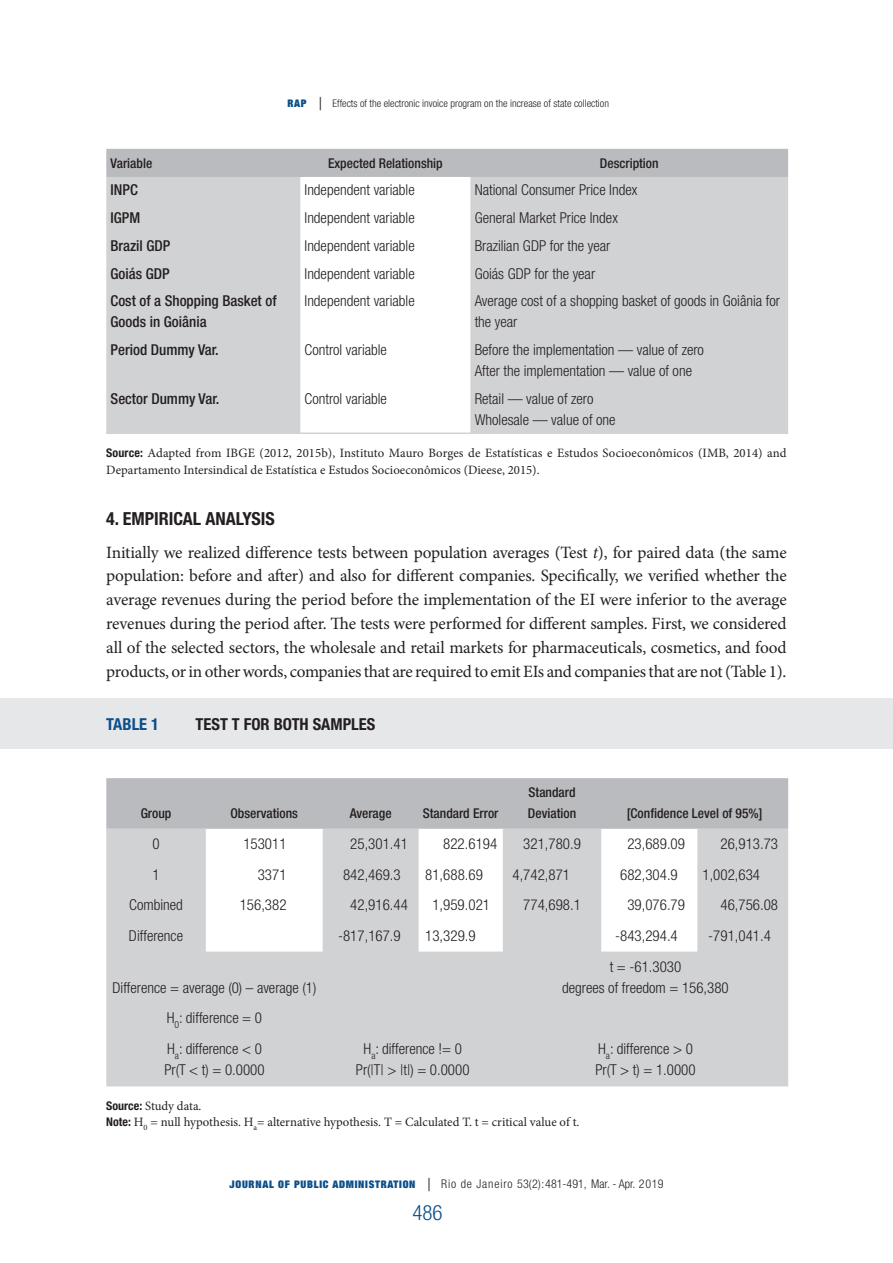
<style>
.page{position:relative;width:893px;height:1263px;background:#fff}
.page>*{position:absolute;margin:0;border:0;box-sizing:border-box;transform-origin:0 0}
.t1{font:300 condensed 21px "Helvetica Neue LT Std";color:#0c4f89}
.SUB1{font:700 condensed 18px "Helvetica Neue LT Std";color:#231f20}
.texto_3{font:17.25px/23.9px "Minion Pro";letter-spacing:-.02em;color:#231f20;text-align:justify}
.tit_tab{font:700 condensed 16.5px "Helvetica Neue LT Std";color:#231f20}
.tit_tab-2{font:700 condensed 16.5px "Helvetica Neue LT Std";color:#0c4f89}
.TEXTO_TAB{font:300 condensed 15px/21px "Helvetica Neue LT Std";color:#231f20}
.TEXTO_TAB-2{font:500 condensed 15px/21px "Helvetica Neue LT Std";color:#231f20}
.GARGANTA{font:500 condensed 13.5px/21px "Helvetica Neue LT Std";color:#231f20}
.fonte{font:12.75px/16.5px "Minion Pro";color:#231f20}
.t2{font:300 condensed 12px "Helvetica Neue LT Std";letter-spacing:.07em;color:#231f20}
.t3{font:300 condensed 10.5px "Helvetica Neue LT Std";color:#231f20}
.s1{font-family:"Helvetica Neue";font-weight:900;font-stretch:expanded;color:#0c4f89}
.s2{font-size:18px}
.s3{font-family:"Helvetica Neue LT Std";font-weight:700;font-stretch:condensed;font-size:12px}
.s4{font-style:italic}
.s5{font-family:"Helvetica Neue";font-weight:900;font-stretch:expanded;font-size:10.5px;color:#0c4f89}
</style>
<div class="page">
<div style="left:0;top:698px;width:893px;height:50px;background:#e6e7e9"></div>
<div style="left:106px;top:149px;width:682px;height:28px;background:#babbbe"></div>
<svg style="left:106px;top:177px;width:682px;height:255px;fill:#d1d2d4"></svg>
<hr style="left:106px;top:432px;width:194px;height:2px;background:#d1d2d4">
<hr style="left:300px;top:432px;width:170px;height:2px;background:#d1d2d4">
<hr style="left:470px;top:432px;width:318px;height:2px;background:#d1d2d4">
<div style="left:106px;top:778px;width:682px;height:51px;background:#babbbe"></div>
<svg style="left:106px;top:829px;width:682px;height:256px;fill:#d1d2d4"></svg>
<hr style="left:106px;top:1085px;width:100px;height:1px;background:#d1d2d4">
<hr style="left:206px;top:1085px;width:117px;height:1px;background:#d1d2d4">
<hr style="left:323px;top:1085px;width:96px;height:1px;background:#d1d2d4">
<hr style="left:419px;top:1085px;width:84px;height:1px;background:#d1d2d4">
<hr style="left:503px;top:1085px;width:98px;height:1px;background:#d1d2d4">
<hr style="left:601px;top:1085px;width:96px;height:1px;background:#d1d2d4">
<hr style="left:697px;top:1085px;width:91px;height:1px;background:#d1d2d4">
<p class="t3" style="left:287px;top:98px;width:323px"><span class="s1">RAP</span> <span class="s2">|</span> Effects of the electronic invoice program on the increase of state collection</p>
<p class="GARGANTA" style="left:111px;top:153px;width:43px">Variable</p>
<p class="GARGANTA" style="left:328px;top:153px;width:116px">Expected Relationship</p>
<p class="GARGANTA" style="left:600px;top:153px;width:60px">Description</p>
<p class="TEXTO_TAB-2" style="left:111px;top:179px;width:29px">INPC</p>
<p class="TEXTO_TAB" style="left:305px;top:179px;width:112px">Independent variable</p>
<p class="TEXTO_TAB" style="left:475px;top:179px;width:164px">National Consumer Price Index</p>
<p class="TEXTO_TAB-2" style="left:111px;top:207px;width:31px">IGPM</p>
<p class="TEXTO_TAB" style="left:305px;top:207px;width:112px">Independent variable</p>
<p class="TEXTO_TAB" style="left:475px;top:207px;width:145px">General Market Price Index</p>
<p class="TEXTO_TAB-2" style="left:111px;top:235px;width:61px">Brazil GDP</p>
<p class="TEXTO_TAB" style="left:305px;top:235px;width:112px">Independent variable</p>
<p class="TEXTO_TAB" style="left:475px;top:235px;width:137px">Brazilian GDP for the year</p>
<p class="TEXTO_TAB-2" style="left:111px;top:263px;width:61px">Goiás GDP</p>
<p class="TEXTO_TAB" style="left:305px;top:263px;width:112px">Independent variable</p>
<p class="TEXTO_TAB" style="left:475px;top:263px;width:122px">Goiás GDP for the year</p>
<p class="TEXTO_TAB-2" style="left:111px;top:290px;width:167px">Cost of a Shopping Basket of<br>Goods in Goiânia</p>
<p class="TEXTO_TAB" style="left:305px;top:290px;width:112px">Independent variable</p>
<p class="TEXTO_TAB" style="left:475px;top:290px;width:307px">Average cost of a shopping basket of goods in Goiânia for the year</p>
<p class="TEXTO_TAB-2" style="left:111px;top:339px;width:110px">Period Dummy Var.</p>
<p class="TEXTO_TAB" style="left:305px;top:339px;width:84px">Control variable</p>
<p class="TEXTO_TAB" style="left:475px;top:339px;width:231px">Before the implementation — value of zero</p>
<p class="TEXTO_TAB" style="left:475px;top:360px;width:219px">After the implementation — value of one</p>
<p class="TEXTO_TAB-2" style="left:111px;top:388px;width:110px">Sector Dummy Var.</p>
<p class="TEXTO_TAB" style="left:305px;top:388px;width:84px">Control variable</p>
<p class="TEXTO_TAB" style="left:475px;top:388px;width:120px">Retail — value of zero</p>
<p class="TEXTO_TAB" style="left:475px;top:409px;width:142px">Wholesale — value of one</p>
<p class="fonte" style="left:106px;top:445px;width:682px"><span class="s3">Source:</span> Adapted from IBGE (2012, 2015b), Instituto Mauro Borges de Estatísticas e Estudos Socioeconômicos (IMB, 2014) and<br>Departamento Intersindical de Estatística e Estudos Socioeconômicos (Dieese, 2015).</p>
<p class="SUB1" style="left:106px;top:508px;width:170px">4. EMPIRICAL ANALYSIS</p>
<p class="texto_3" style="left:106px;top:540px;width:682px">Initially we realized difference tests between population averages (Test <span class="s4">t</span>), for paired data (the same population: before and after) and also for different companies. Specifically, we verified whether the average revenues during the period before the implementation of the EI were inferior to the average revenues during the period after. The tests were performed for different samples. First, we considered all of the selected sectors, the wholesale and retail markets for pharmaceuticals, cosmetics, and food products, or in other words, companies that are required to emit EIs and companies that are not (Table 1).</p>
<p class="tit_tab-2" style="left:106px;top:714px;width:54px">TABLE 1</p>
<p class="tit_tab" style="left:196px;top:714px;width:181px">TEST T FOR BOTH SAMPLES</p>
<p class="GARGANTA" style="left:141px;top:803px;width:32px">Group</p>
<p class="GARGANTA" style="left:230px;top:803px;width:69px">Observations</p>
<p class="GARGANTA" style="left:350px;top:803px;width:43px">Average</p>
<p class="GARGANTA" style="left:423px;top:803px;width:77px">Standard Error</p>
<p class="GARGANTA" style="left:528px;top:782px;width:50px">Standard<br>Deviation</p>
<p class="GARGANTA" style="left:627px;top:803px;width:137px">[Confidence Level of 95%]</p>
<p class="TEXTO_TAB" style="left:152px;top:833px;width:9px">0</p>
<p class="TEXTO_TAB" style="left:243px;top:833px;width:45px">153011</p>
<p class="TEXTO_TAB" style="left:350px;top:833px;width:59px">25,301.41</p>
<p class="TEXTO_TAB" style="left:443px;top:833px;width:55px">822.6194</p>
<p class="TEXTO_TAB" style="left:523px;top:833px;width:59px">321,780.9</p>
<p class="TEXTO_TAB" style="left:627px;top:833px;width:59px">23,689.09</p>
<p class="TEXTO_TAB" style="left:720px;top:833px;width:59px">26,913.73</p>
<p class="TEXTO_TAB" style="left:152px;top:864px;width:9px">1</p>
<p class="TEXTO_TAB" style="left:258px;top:864px;width:30px">3371</p>
<p class="TEXTO_TAB" style="left:343px;top:864px;width:59px">842,469.3</p>
<p class="TEXTO_TAB" style="left:425px;top:864px;width:59px">81,688.69</p>
<p class="TEXTO_TAB" style="left:512px;top:864px;width:59px">4,742,871</p>
<p class="TEXTO_TAB" style="left:620px;top:864px;width:59px">682,304.9</p>
<p class="TEXTO_TAB" style="left:702px;top:864px;width:59px">1,002,634</p>
<p class="TEXTO_TAB" style="left:129px;top:894px;width:55px">Combined</p>
<p class="TEXTO_TAB" style="left:240px;top:894px;width:48px">156,382</p>
<p class="TEXTO_TAB" style="left:350px;top:894px;width:59px">42,916.44</p>
<p class="TEXTO_TAB" style="left:432px;top:894px;width:59px">1,959.021</p>
<p class="TEXTO_TAB" style="left:523px;top:894px;width:59px">774,698.1</p>
<p class="TEXTO_TAB" style="left:627px;top:894px;width:59px">39,076.79</p>
<p class="TEXTO_TAB" style="left:720px;top:894px;width:59px">46,756.08</p>
<p class="TEXTO_TAB" style="left:129px;top:925px;width:56px">Difference</p>
<p class="TEXTO_TAB" style="left:338px;top:925px;width:64px">-817,167.9</p>
<p class="TEXTO_TAB" style="left:425px;top:925px;width:52px">13,329.9</p>
<p class="TEXTO_TAB" style="left:615px;top:925px;width:64px">-843,294.4</p>
<p class="TEXTO_TAB" style="left:708px;top:925px;width:64px">-791,041.4</p>
<p class="TEXTO_TAB" style="left:113px;top:977px;width:205px">Difference = average (0) – average (1)</p>
<p class="TEXTO_TAB" style="left:610px;top:956px;width:73px">t = -61.3030</p>
<p class="TEXTO_TAB" style="left:562px;top:977px;width:168px">degrees of freedom = 156,380</p>
<p class="TEXTO_TAB" style="left:167px;top:1007px;width:97px">H<sub>0</sub>: difference = 0</p>
<p class="TEXTO_TAB" style="left:167px;top:1038px;width:96px">H<sub>a</sub>: difference &lt; 0</p>
<p class="TEXTO_TAB" style="left:164px;top:1059px;width:102px">Pr(T &lt; t) = 0.0000</p>
<p class="TEXTO_TAB" style="left:364px;top:1038px;width:100px">H<sub>a</sub>: difference != 0</p>
<p class="TEXTO_TAB" style="left:356px;top:1059px;width:115px">Pr(|T| &gt; |t|) = 0.0000</p>
<p class="fonte" style="left:106px;top:1097px;width:97px"><span class="s3">Source:</span> Study data.</p>
<p class="fonte" style="left:106px;top:1114px;width:475px"><span class="s3">Note:</span> H<sub>0</sub> = null hypothesis. H<sub>a</sub>= alternative hypothesis. T = Calculated T. t = critical value of t.</p>
<p class="TEXTO_TAB" style="left:598px;top:1038px;width:96px">H<sub>a</sub>: difference &gt; 0</p>
<p class="TEXTO_TAB" style="left:595px;top:1059px;width:102px">Pr(T &gt; t) = 1.0000</p>
<p class="t2" style="left:229px;top:1176px;width:435px"><span class="s5">JOURNAL OF PUBLIC ADMINISTRATION</span> <span class="s2">|</span> Rio de Janeiro 53(2):481-491, Mar. - Apr. 2019</p>
<h1 class="t1" style="left:412px;top:1200px;width:32px">486</h1>
</div>
